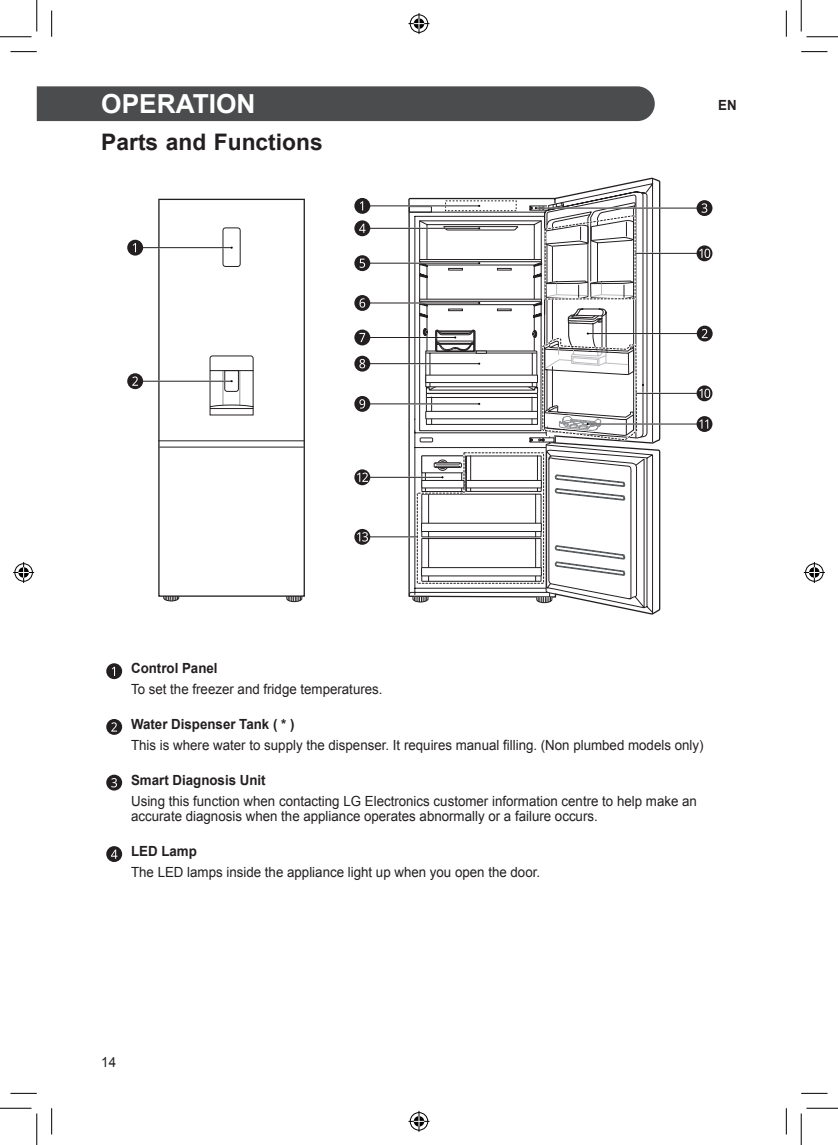
<style>
.page{position:relative;width:838px;height:1145px;background:#fff}
.page>*{position:absolute;margin:0;border:0;box-sizing:border-box;transform-origin:0 0}
.t1{font:700 26.25px "Arial";color:#fff}
.t2{font:700 22.75px "Arial";color:#231f20}
.t3{font:14px/15.8px "Arial";color:#231f20;scale:.95 1}
.t4{font:700 14px "Arial";color:#231f20;scale:.95 1}
</style>
<div class="page">
<div style="left:37px;top:86px;width:617px;height:35px;background:#4b4c4d"></div>
<hr style="left:409px;top:212px;width:145px;height:1px;background:#231f20">
<div style="left:409px;top:206px;width:22px;height:6px;border:1px solid #231f20"></div>
<hr style="left:362px;top:206px;width:117px;height:1px;background:#231f20">
<svg style="left:354px;top:198px;width:16px;height:16px"></svg>
<svg style="left:360px;top:201px;width:3px;height:9px"></svg>
<hr style="left:362px;top:228px;width:117px;height:1px;background:#231f20">
<hr style="left:362px;top:263px;width:117px;height:1px;background:#231f20">
<hr style="left:362px;top:303px;width:117px;height:1px;background:#231f20">
<hr style="left:361px;top:337px;width:94px;height:1px;background:#231f20">
<hr style="left:362px;top:363px;width:117px;height:1px;background:#231f20">
<hr style="left:362px;top:404px;width:117px;height:1px;background:#231f20">
<hr style="left:361px;top:477px;width:81px;height:1px;background:#231f20">
<hr style="left:362px;top:537px;width:55px;height:1px;background:#231f20">
<hr style="left:635px;top:253px;width:69px;height:1px;background:#231f20">
<hr style="left:588px;top:333px;width:116px;height:1px;background:#231f20">
<hr style="left:636px;top:393px;width:68px;height:1px;background:#231f20">
<hr style="left:587px;top:424px;width:117px;height:1px;background:#231f20">
<hr style="left:536px;top:208px;width:168px;height:1px;background:#231f20">
<svg style="left:412px;top:178px;width:249px;height:437px"></svg>
<svg style="left:696px;top:326px;width:16px;height:16px"></svg>
<svg style="left:701px;top:329px;width:6px;height:9px"></svg>
<svg style="left:696px;top:200px;width:16px;height:16px"></svg>
<svg style="left:701px;top:203px;width:6px;height:10px"></svg>
<div style="left:354px;top:220px;width:16px;height:16px;background:#231f20;border-radius:50%"></div>
<svg style="left:359px;top:224px;width:6px;height:9px"></svg>
<svg style="left:354px;top:255px;width:16px;height:16px"></svg>
<svg style="left:359px;top:259px;width:6px;height:9px"></svg>
<svg style="left:354px;top:295px;width:16px;height:16px"></svg>
<svg style="left:359px;top:298px;width:6px;height:10px"></svg>
<div style="left:354px;top:330px;width:16px;height:15px;background:#231f20;border-radius:50%"></div>
<svg style="left:359px;top:333px;width:6px;height:9px"></svg>
<svg style="left:354px;top:356px;width:16px;height:16px"></svg>
<svg style="left:359px;top:359px;width:6px;height:9px"></svg>
<div style="left:354px;top:396px;width:16px;height:16px;background:#231f20;border-radius:50%"></div>
<svg style="left:359px;top:399px;width:6px;height:10px"></svg>
<svg style="left:696px;top:385px;width:16px;height:16px"></svg>
<svg style="left:699px;top:389px;width:11px;height:9px"></svg>
<svg style="left:696px;top:245px;width:16px;height:16px"></svg>
<svg style="left:699px;top:249px;width:11px;height:9px"></svg>
<svg style="left:696px;top:416px;width:16px;height:16px"></svg>
<svg style="left:699px;top:419px;width:9px;height:10px"></svg>
<svg style="left:354px;top:469px;width:16px;height:16px"></svg>
<svg style="left:357px;top:473px;width:11px;height:9px"></svg>
<svg style="left:354px;top:529px;width:16px;height:16px"></svg>
<svg style="left:357px;top:532px;width:11px;height:10px"></svg>
<svg style="left:163px;top:597px;width:17px;height:5px"></svg>
<svg style="left:286px;top:597px;width:17px;height:5px"></svg>
<div style="left:158px;top:199px;width:147px;height:398px;background:#fff;border:1px solid #231f20"></div>
<hr style="left:159px;top:447px;width:145px;height:1px;background:#231f20">
<hr style="left:158px;top:440px;width:147px;height:1px;background:#231f20">
<hr style="left:134px;top:247px;width:97px;height:1px;background:#231f20">
<div style="left:127px;top:240px;width:16px;height:16px;background:#231f20;border-radius:50%"></div>
<svg style="left:133px;top:243px;width:3px;height:9px"></svg>
<hr style="left:134px;top:381px;width:97px;height:1px;background:#231f20">
<svg style="left:209px;top:227px;width:44px;height:188px"></svg>
<svg style="left:127px;top:373px;width:16px;height:16px"></svg>
<svg style="left:132px;top:377px;width:6px;height:9px"></svg>
<div style="left:106px;top:663px;width:16px;height:16px;background:#231f20;border-radius:50%"></div>
<svg style="left:112px;top:667px;width:3px;height:9px"></svg>
<div style="left:106px;top:719px;width:16px;height:16px;background:#231f20;border-radius:50%"></div>
<svg style="left:111px;top:722px;width:6px;height:10px"></svg>
<svg style="left:106px;top:775px;width:16px;height:16px"></svg>
<svg style="left:111px;top:778px;width:6px;height:9px"></svg>
<div style="left:106px;top:846px;width:16px;height:16px;background:#231f20;border-radius:50%"></div>
<svg style="left:111px;top:850px;width:6px;height:9px"></svg>
<svg style="left:10px;top:51px;width:27px;height:1px"></svg>
<svg style="left:801px;top:51px;width:26px;height:1px"></svg>
<svg style="left:10px;top:1093px;width:27px;height:1px"></svg>
<svg style="left:801px;top:1093px;width:26px;height:1px"></svg>
<svg style="left:51px;top:10px;width:1px;height:27px"></svg>
<svg style="left:51px;top:1108px;width:1px;height:26px"></svg>
<svg style="left:786px;top:10px;width:1px;height:27px"></svg>
<svg style="left:786px;top:1108px;width:1px;height:26px"></svg>
<hr style="left:0;top:36px;width:32px;height:1px;background:#000">
<hr style="left:806px;top:36px;width:31px;height:1px;background:#000">
<hr style="left:0;top:1108px;width:32px;height:1px;background:#000">
<hr style="left:806px;top:1108px;width:31px;height:1px;background:#000">
<hr style="left:36px;top:0;width:1px;height:31px;background:#000">
<hr style="left:36px;top:1113px;width:1px;height:32px;background:#000">
<hr style="left:800px;top:0;width:1px;height:31px;background:#000">
<hr style="left:800px;top:1113px;width:1px;height:32px;background:#000">
<svg style="left:408px;top:13px;width:21px;height:21px"></svg>
<svg style="left:408px;top:1111px;width:21px;height:21px"></svg>
<svg style="left:13px;top:562px;width:21px;height:21px"></svg>
<svg style="left:803px;top:562px;width:21px;height:21px"></svg>
<h1 class="t1" style="left:101px;top:86px;width:156px">OPERATION</h1>
<p class="t4" style="left:718px;top:95px;width:21px">EN</p>
<h2 class="t2" style="left:101px;top:126px;width:223px">Parts and Functions</h2>
<p class="t4" style="left:131px;top:659px;width:93px">Control Panel</p>
<p class="t3" style="left:131px;top:681px;width:266px">To set the freezer and fridge temperatures.</p>
<p class="t4" style="left:131px;top:714px;width:173px">Water Dispenser Tank ( * )</p>
<p class="t3" style="left:131px;top:737px;width:604px">This is where water to supply the dispenser. It requires manual filling. (Non plumbed models only)</p>
<p class="t4" style="left:131px;top:770px;width:143px">Smart Diagnosis Unit</p>
<p class="t3" style="left:131px;top:793px;width:597px">Using this function when contacting LG Electronics customer information centre to help make an accurate diagnosis when the appliance operates abnormally or a failure occurs.</p>
<p class="t4" style="left:131px;top:842px;width:71px">LED Lamp</p>
<p class="t3" style="left:131px;top:864px;width:432px">The LED lamps inside the appliance light up when you open the door.</p>
<p class="t3" style="left:101px;top:1054px;width:17px">14</p>
</div>
